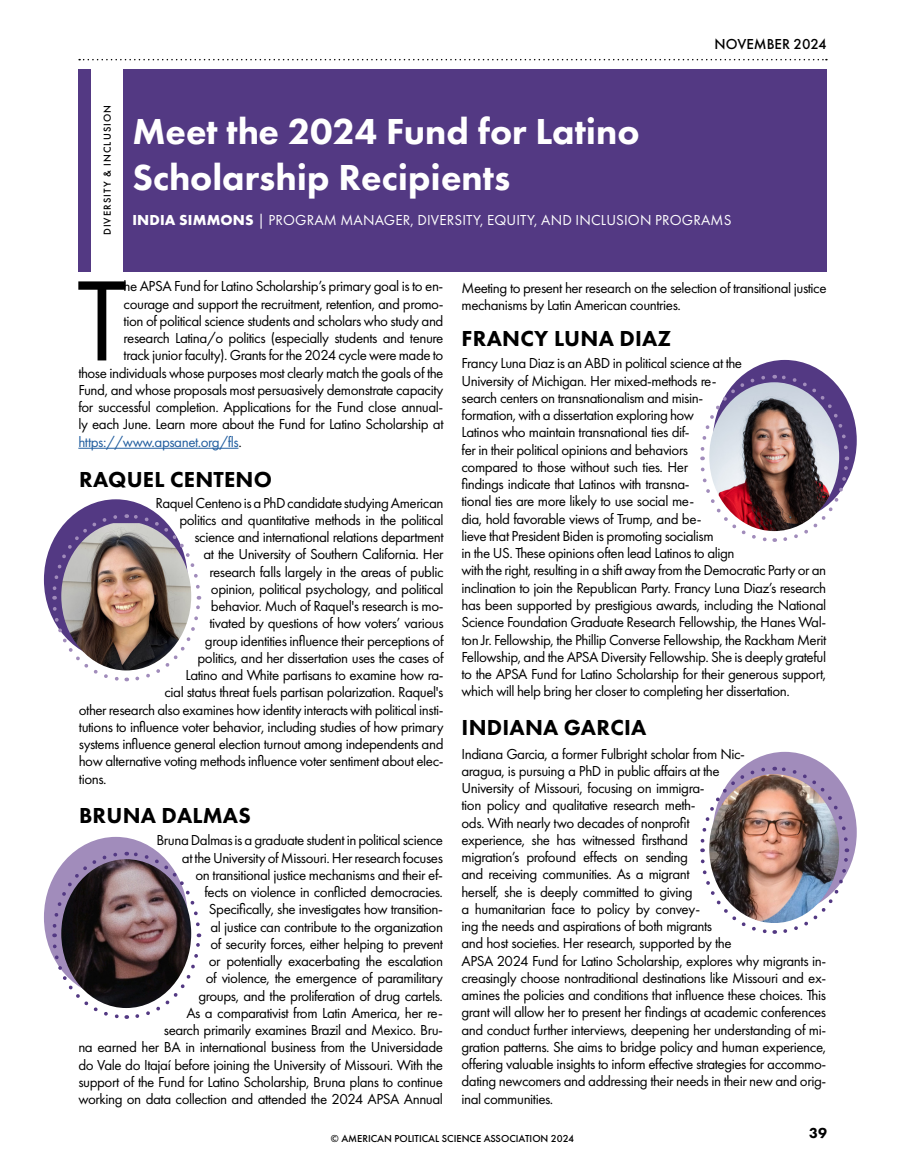
<style>
.page{position:relative;width:905px;height:1175px;background:#fff}
.page>*{position:absolute;margin:0;border:0;box-sizing:border-box;transform-origin:0 0}
.t1{font:118.5px "Futura PT";color:#000}
.t2{font:800 37.5px/46.5px "Futura PT";color:#fff}
.t3{font:800 22.5px "Futura PT";letter-spacing:.01em;color:#000}
.t4{font:15px/17.2px "Futura PT";letter-spacing:-.03em;color:#000}
.t5{font:15px "Futura PT";letter-spacing:.01em;color:#fff}
.t6{font:15px "Futura PT";letter-spacing:-.03em;color:#225e9f}
.t7{font:500 15px "Futura PT";color:#000}
.t8{font:800 15px "Futura PT";color:#000}
.t9{font:500 10.5px "Futura PT";color:#000}
.t10{font:500 10.5px "Futura PT";letter-spacing:.1em;color:#000}
.s1{font-weight:700}
.s2{color:#000}
</style>
<div class="page">
<svg style="left:79px;top:59px;width:747px;height:1px"></svg>
<div style="left:78px;top:69px;width:748px;height:202px;background:#533983"></div>
<div style="left:91px;top:69px;width:32px;height:202px;background:#fff"></div>
<hr style="left:78px;top:448px;width:160px;height:1px;background:#225e9f">
<div style="left:44px;top:499px;width:144px;height:161px;background:#533983;border-radius:50%"></div>
<svg style="left:50px;top:512px;width:152px;height:170px"></svg>
<img style="left:61px;top:523px;width:130px;height:147px">
<div style="left:44px;top:837px;width:144px;height:160px;background:#a18cbb;border-radius:50%"></div>
<svg style="left:50px;top:850px;width:152px;height:169px"></svg>
<img style="left:61px;top:859px;width:130px;height:149px">
<div style="left:713px;top:360px;width:143px;height:161px;background:#533983;border-radius:50%"></div>
<svg style="left:700px;top:373px;width:150px;height:169px"></svg>
<img style="left:709px;top:382px;width:130px;height:149px">
<div style="left:713px;top:752px;width:143px;height:160px;background:#a18cbb;border-radius:50%"></div>
<svg style="left:700px;top:765px;width:150px;height:169px"></svg>
<img style="left:709px;top:774px;width:130px;height:149px">
<p class="t7" style="left:714px;top:35px;width:113px">NOVEMBER 2024</p>
<p class="t10" style="left:101px;top:235px;width:132px;rotate:-90deg">DIVERSITY &amp; INCLUSION</p>
<h2 class="t2" style="left:132px;top:107px;width:509px">Meet the 2024 Fund for Latino<br>Scholarship Recipients</h2>
<p class="t5" style="left:132px;top:211px;width:600px"><span class="s1">INDIA SIMMONS</span> | PROGRAM MANAGER, DIVERSITY, EQUITY, AND INCLUSION PROGRAMS</p>
<h1 class="t1" style="left:77px;top:251px;width:52px">T</h1>
<p class="t4" style="left:124px;top:278px;width:321px">he APSA Fund for Latino Scholarship’s primary goal is to en-</p>
<p class="t4" style="left:124px;top:295px;width:321px">courage and support the recruitment, retention, and promo-</p>
<p class="t4" style="left:124px;top:312px;width:321px">tion of political science students and scholars who study and</p>
<p class="t4" style="left:124px;top:329px;width:321px">research Latina/o politics (especially students and tenure</p>
<p class="t4" style="left:124px;top:347px;width:321px">track junior faculty). Grants for the 2024 cycle were made to</p>
<p class="t4" style="left:78px;top:364px;width:366px">those individuals whose purposes most clearly match the goals of the</p>
<p class="t4" style="left:78px;top:381px;width:366px">Fund, and whose proposals most persuasively demonstrate capacity</p>
<p class="t4" style="left:78px;top:398px;width:366px">for successful completion. Applications for the Fund close annual-</p>
<p class="t4" style="left:78px;top:416px;width:366px">ly each June. Learn more about the Fund for Latino Scholarship at</p>
<p class="t6" style="left:78px;top:433px;width:165px">https://www.apsanet.org/fls<span class="s2">.</span></p>
<h3 class="t3" style="left:79px;top:465px;width:194px">RAQUEL CENTENO</h3>
<p class="t4" style="left:155px;top:494px;width:289px">Raquel Centeno is a PhD candidate studying American</p>
<p class="t4" style="left:179px;top:511px;width:265px">politics and quantitative methods in the political</p>
<p class="t4" style="left:194px;top:528px;width:251px">science and international relations department</p>
<p class="t4" style="left:203px;top:545px;width:242px">at the University of Southern California. Her</p>
<p class="t4" style="left:209px;top:563px;width:236px">research falls largely in the areas of public</p>
<p class="t4" style="left:211px;top:580px;width:234px">opinion, political psychology, and political</p>
<p class="t4" style="left:211px;top:597px;width:234px">behavior. Much of Raquel's research is mo-</p>
<p class="t4" style="left:209px;top:614px;width:236px">tivated by questions of how voters’ various</p>
<p class="t4" style="left:205px;top:632px;width:240px">group identities influence their perceptions of</p>
<p class="t4" style="left:197px;top:649px;width:247px">politics, and her dissertation uses the cases of</p>
<p class="t4" style="left:185px;top:666px;width:260px">Latino and White partisans to examine how ra-</p>
<p class="t4" style="left:164px;top:683px;width:280px">cial status threat fuels partisan polarization. Raquel's</p>
<p class="t4" style="left:79px;top:701px;width:366px">other research also examines how identity interacts with political insti-</p>
<p class="t4" style="left:79px;top:718px;width:366px">tutions to influence voter behavior, including studies of how primary</p>
<p class="t4" style="left:79px;top:735px;width:366px">systems influence general election turnout among independents and</p>
<p class="t4" style="left:79px;top:752px;width:366px">how alternative voting methods influence voter sentiment about elec-</p>
<p class="t4" style="left:79px;top:770px;width:29px">tions.</p>
<h3 class="t3" style="left:79px;top:801px;width:173px">BRUNA DALMAS</h3>
<p class="t4" style="left:78px;top:831px;width:366px;text-align:right">Bruna Dalmas is a graduate student in political science<br>at the University of Missouri. Her research focuses<br>on transitional justice mechanisms and their ef-<br>fects on violence in conflicted democracies.<br>Specifically, she investigates how transition-<br>al justice can contribute to the organization<br>of security forces, either helping to prevent<br>or potentially exacerbating the escalation<br>of violence, the emergence of paramilitary<br>groups, and the proliferation of drug cartels.<br>As a comparativist from Latin America, her re-<br>search primarily examines Brazil and Mexico. Bru-<br>na earned her BA in international business from the Universidade do Vale do Itajaí before joining the University of Missouri. With the support of the Fund for Latino Scholarship, Bruna plans to continue working on data collection and attended the 2024 APSA Annual</p>
<p class="t4" style="left:461px;top:279px;width:366px">Meeting to present her research on the selection of transitional justice mechanisms by Latin American countries.</p>
<h3 class="t3" style="left:461px;top:324px;width:211px">FRANCY LUNA DIAZ</h3>
<p class="t4" style="left:461px;top:355px;width:366px">Francy Luna Diaz is an ABD in political science at the<br>University of Michigan. Her mixed-methods re-<br>search centers on transnationalism and misin-<br>formation, with a dissertation exploring how<br>Latinos who maintain transnational ties dif-<br>fer in their political opinions and behaviors<br>compared to those without such ties. Her<br>findings indicate that Latinos with transna-<br>tional ties are more likely to use social me-<br>dia, hold favorable views of Trump, and be-<br>lieve that President Biden is promoting socialism<br>in the US. These opinions often lead Latinos to align<br>with the right, resulting in a shift away from the Democratic Party or an inclination to join the Republican Party. Francy Luna Diaz’s research has been supported by prestigious awards, including the National Science Foundation Graduate Research Fellowship, the Hanes Wal&shy;ton Jr. Fellowship, the Phillip Converse Fellowship, the Rackham Merit Fellowship, and the APSA Diversity Fellowship. She is deeply grateful to the APSA Fund for Latino Scholarship for their generous support, which will help bring her closer to completing her dissertation.</p>
<h3 class="t3" style="left:461px;top:713px;width:186px">INDIANA GARCIA</h3>
<p class="t4" style="left:461px;top:745px;width:366px">Indiana Garcia, a former Fulbright scholar from Nic-<br>aragua, is pursuing a PhD in public affairs at the<br>University of Missouri, focusing on immigra-<br>tion policy and qualitative research meth-<br>ods. With nearly two decades of nonprofit<br>experience, she has witnessed firsthand<br>migration’s profound effects on sending<br>and receiving communities. As a migrant<br>herself, she is deeply committed to giving<br>a humanitarian face to policy by convey-<br>ing the needs and aspirations of both migrants<br>and host societies. Her research, supported by the<br>APSA 2024 Fund for Latino Scholarship, explores why migrants in&shy;creasingly choose nontraditional destinations like Missouri and ex&shy;amines the policies and conditions that influence these choices. This grant will allow her to present her findings at academic conferences and conduct further interviews, deepening her understanding of mi&shy;gration patterns. She aims to bridge policy and human experience, offering valuable insights to inform effective strategies for accommo&shy;dating newcomers and addressing their needs in their new and orig&shy;inal communities.</p>
<p class="t9" style="left:331px;top:1132px;width:244px">© AMERICAN POLITICAL SCIENCE ASSOCIATION 2024</p>
<p class="t8" style="left:809px;top:1123px;width:19px">39</p>
</div>
